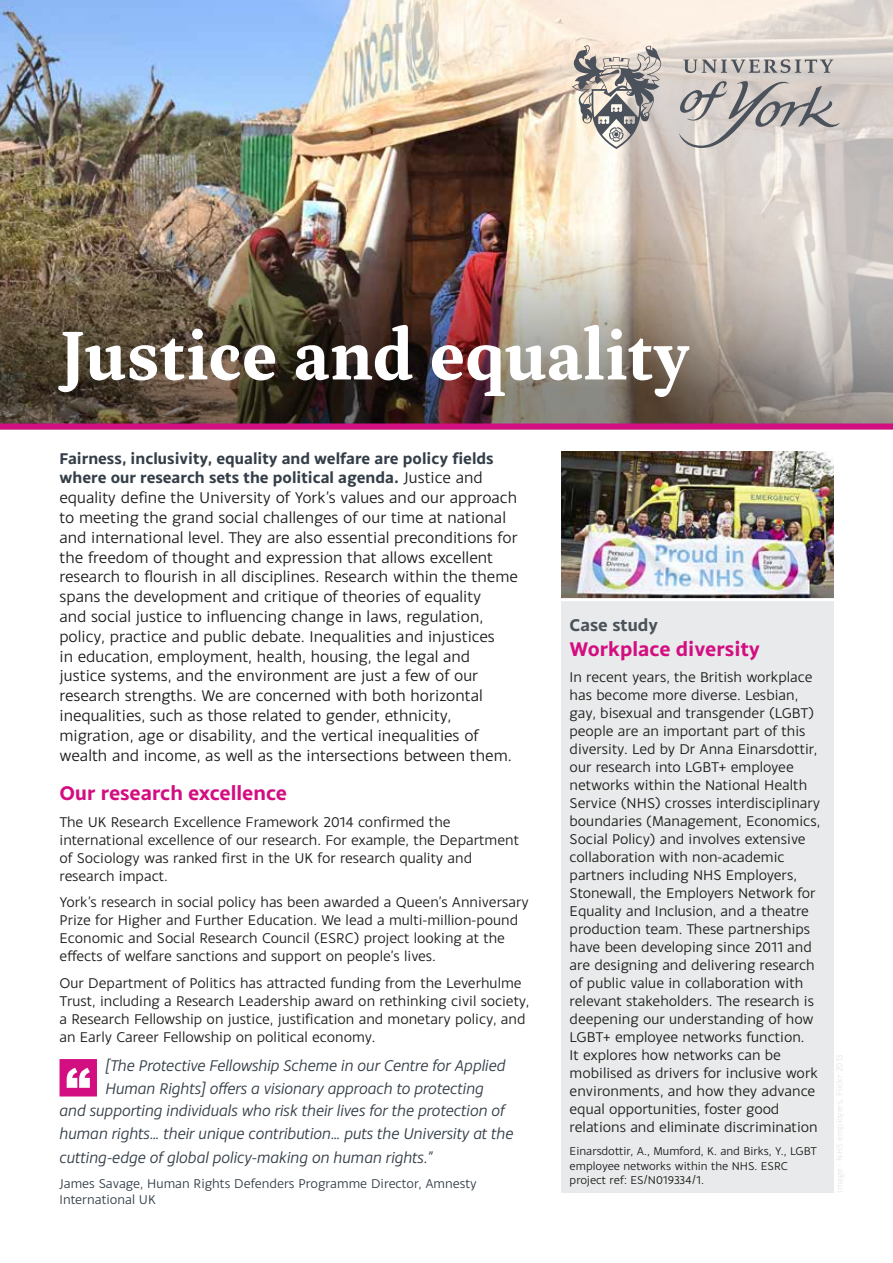
<style>
.page{position:relative;width:893px;height:1263px;background:#fff}
.page>*{position:absolute;margin:0;border:0;box-sizing:border-box;transform-origin:0 0}
.t1{font:700 72px "Inka A Text";color:#fff}
.t2{font:700 21px "Monsal Gothic";color:#d30e81}
.t3{font:700 18px "Monsal Gothic";color:#4a525a}
.t4{font:16.5px/19.8px "Monsal Gothic";color:#1d1d1b}
.t5{font:italic 16.5px "Monsal Gothic";color:#343e48}
.t6{font:15px/18px "Monsal Gothic";color:#1d1d1b}
.t7{font:13.5px/16.5px "Monsal Gothic";color:#343e48}
.t8{font:12px/14.4px "Monsal Gothic";color:#1d1d1b}
.s1{font-weight:700;color:#343e48}
</style>
<div class="page">
<img style="left:16px;top:0;width:877px;height:699px">
<div style="left:561px;top:555px;width:272px;height:638px;background:#e9eaeb"></div>
<svg style="left:572px;top:45px;width:268px;height:104px;background:#c0bab6"></svg>
<div style="left:0;top:423px;width:893px;height:6px;background:#d30e81"></div>
<img style="left:561px;top:451px;width:272px;height:147px">
<svg style="left:60px;top:1059px;width:37px;height:37px"></svg>
<hr style="left:556px;top:598px;width:283px;height:3px;background:#fff">
<h1 class="t1" style="left:60px;top:313px;width:631px">Justice and equality</h1>
<p class="t4" style="left:60px;top:448px;width:460px"><span class="s1">Fairness, inclusivity, equality and welfare are policy fields where our research sets the political agenda.</span> Justice and equality define the University of York’s values and our approach to meeting the grand social challenges of our time at national and international level. They are also essential preconditions for the freedom of thought and expression that allows excellent research to flourish in all disciplines. Research within the theme spans the development and critique of theories of equality<br>and social justice to influencing change in laws, regulation, policy, practice and public debate. Inequalities and injustices<br>in education, employment, health, housing, the legal and justice systems, and the environment are just a few of our research strengths. We are concerned with both horizontal inequalities, such as those related to gender, ethnicity, migration, age or disability, and the vertical inequalities of wealth and income, as well as the intersections between them.</p>
<h2 class="t2" style="left:60px;top:780px;width:229px">Our research excellence</h2>
<p class="t6" style="left:60px;top:812px;width:461px">The UK Research Excellence Framework 2014 confirmed the international excellence of our research. For example, the Department of Sociology was ranked first in the UK for research quality and research impact.</p>
<p class="t6" style="left:60px;top:893px;width:471px">York’s research in social policy has been awarded a Queen’s Anniversary Prize for Higher and Further Education. We lead a multi-million-pound Economic and Social Research Council (ESRC) project looking at the effects of welfare sanctions and support on people’s lives.</p>
<p class="t6" style="left:60px;top:973px;width:471px">Our Department of Politics has attracted funding from the Leverhulme Trust, including a Research Leadership award on rethinking civil society, a Research Fellowship on justice, justification and monetary policy, and an Early Career Fellowship on political economy.</p>
<p class="t5" style="left:105px;top:1056px;width:401px">[The Protective Fellowship Scheme in our Centre for Applied</p>
<p class="t5" style="left:105px;top:1078px;width:380px">Human Rights] offers a visionary approach to protecting</p>
<p class="t5" style="left:60px;top:1101px;width:447px">and supporting individuals who risk their lives for the protection of</p>
<p class="t5" style="left:60px;top:1123px;width:456px">human rights… their unique contribution… puts the University at the</p>
<p class="t5" style="left:60px;top:1147px;width:375px">cutting-edge of global policy-making on human rights.”</p>
<p class="t7" style="left:60px;top:1175px;width:419px">James Savage, Human Rights Defenders Programme Director, Amnesty<br>International UK</p>
<p class="t3" style="left:570px;top:613px;width:90px">Case study</p>
<h2 class="t2" style="left:570px;top:635px;width:192px">Workplace diversity</h2>
<p class="t6" style="left:570px;top:668px;width:252px">In recent years, the British workplace has become more diverse. Lesbian, gay, bisexual and transgender (LGBT) people are an important part of this diversity. Led by Dr Anna Einarsdottir, our research into LGBT+ employee networks within the National Health Service (NHS) crosses interdisciplinary boundaries (Management, Economics, Social Policy) and involves extensive collaboration with non-academic partners including NHS Employers, Stonewall, the Employers Network for Equality and Inclusion, and a theatre production team. These partnerships have been developing since 2011 and are designing and delivering research of public value in collaboration with relevant stakeholders. The research is deepening our understanding of how LGBT+ employee networks function.<br>It explores how networks can be mobilised as drivers for inclusive work environments, and how they advance equal opportunities, foster good relations and eliminate discrimination</p>
<p class="t8" style="left:570px;top:1144px;width:249px">Einarsdottir, A., Mumford, K. and Birks, Y., LGBT employee networks within the NHS. ESRC project ref: ES/N019334/1.</p>
</div>
